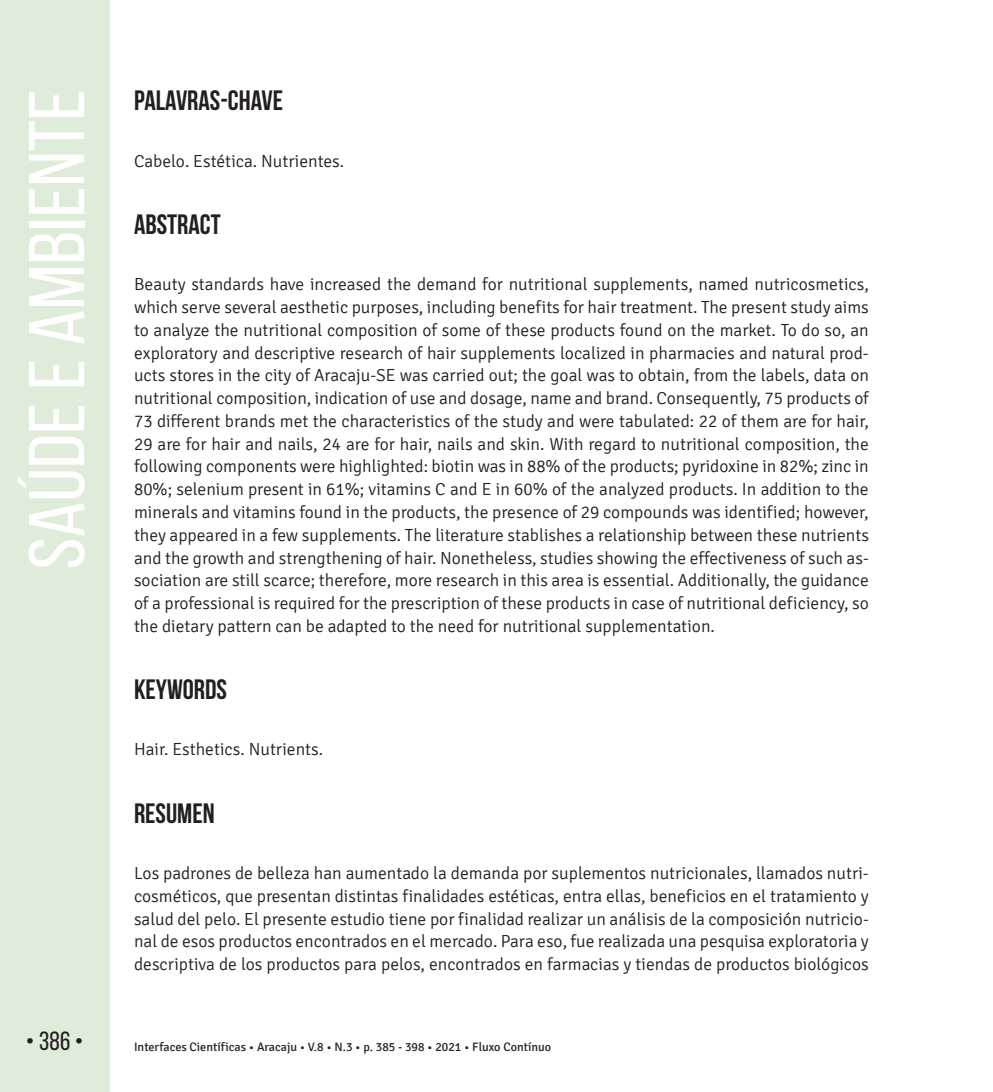
<style>
.page{position:relative;width:993px;height:1092px;background:#fff}
.page>*{position:absolute;margin:0;border:0;box-sizing:border-box;transform-origin:0 0}
.t1{font:78.75px "Bebas Neue";color:#fff;scale:1.09 1}
.t2{font:700 28px "Bebas Neue";color:#231f20}
.t3{font:26.25px "Bebas Neue";color:#231f20}
.t4{font:300 17.5px/22.8px "Signika";color:#231f20;text-align:justify}
.t5{font:12.25px "Signika";color:#231f20}
</style>
<div class="page">
<div style="left:0;top:0;width:109px;height:1091px;background:#deecd9"></div>
<h1 class="t1" style="left:14px;top:569px;width:442px;rotate:-90deg">Saúde e Ambiente</h1>
<h2 class="t2" style="left:134px;top:85px;width:150px">PALAVRAS-CHAVE</h2>
<p class="t4" style="left:134px;top:150px;width:211px">Cabelo. Estética. Nutrientes.</p>
<h2 class="t2" style="left:134px;top:209px;width:88px">ABSTRACT</h2>
<p class="t4" style="left:134px;top:273px;width:736px">Beauty standards have increased the demand for nutritional supplements, named nutricosmetics, which serve several aesthetic purposes, including benefits for hair treatment. The present study aims to analyze the nutritional composition of some of these products found on the market. To do so, an exploratory and descriptive research of hair supplements localized in pharmacies and natural prod&shy;ucts stores in the city of Aracaju-SE was carried out; the goal was to obtain, from the labels, data on nutritional composition, indication of use and dosage, name and brand. Consequently, 75 products of 73 different brands met the characteristics of the study and were tabulated: 22 of them are for hair, 29 are for hair and nails, 24 are for hair, nails and skin. With regard to nutritional composition, the following components were highlighted: biotin was in 88% of the products; pyridoxine in 82%; zinc in 80%; selenium present in 61%; vitamins C and E in 60% of the analyzed products. In addition to the minerals and vitamins found in the products, the presence of 29 compounds was identified; however, they appeared in a few supplements. The literature stablishes a relationship between these nutrients and the growth and strengthening of hair. Nonetheless, studies showing the effectiveness of such as&shy;sociation are still scarce; therefore, more research in this area is essential. Additionally, the guidance of a professional is required for the prescription of these products in case of nutritional deficiency, so the dietary pattern can be adapted to the need for nutritional supplementation.</p>
<h2 class="t2" style="left:134px;top:674px;width:94px">KEYWORDS</h2>
<p class="t4" style="left:134px;top:738px;width:190px">Hair. Esthetics. Nutrients.</p>
<h2 class="t2" style="left:134px;top:797px;width:82px">RESUMEN</h2>
<p class="t4" style="left:134px;top:862px;width:736px">Los padrones de belleza han aumentado la demanda por suplementos nutricionales, llamados nutri&shy;cosméticos, que presentan distintas finalidades estéticas, entra ellas, beneficios en el tratamiento y salud del pelo. El presente estudio tiene por finalidad realizar un análisis de la composición nutricio&shy;nal de esos productos encontrados en el mercado. Para eso, fue realizada una pesquisa exploratoria y descriptiva de los productos para pelos, encontrados en farmacias y tiendas de productos biológicos</p>
<h3 class="t3" style="left:26px;top:1026px;width:59px">• 386 •</h3>
<p class="t5" style="left:134px;top:1040px;width:418px">Interfaces Científicas • Aracaju • V.8 • N.3 • p. 385 - 398 • 2021 • Fluxo Contínuo</p>
</div>
